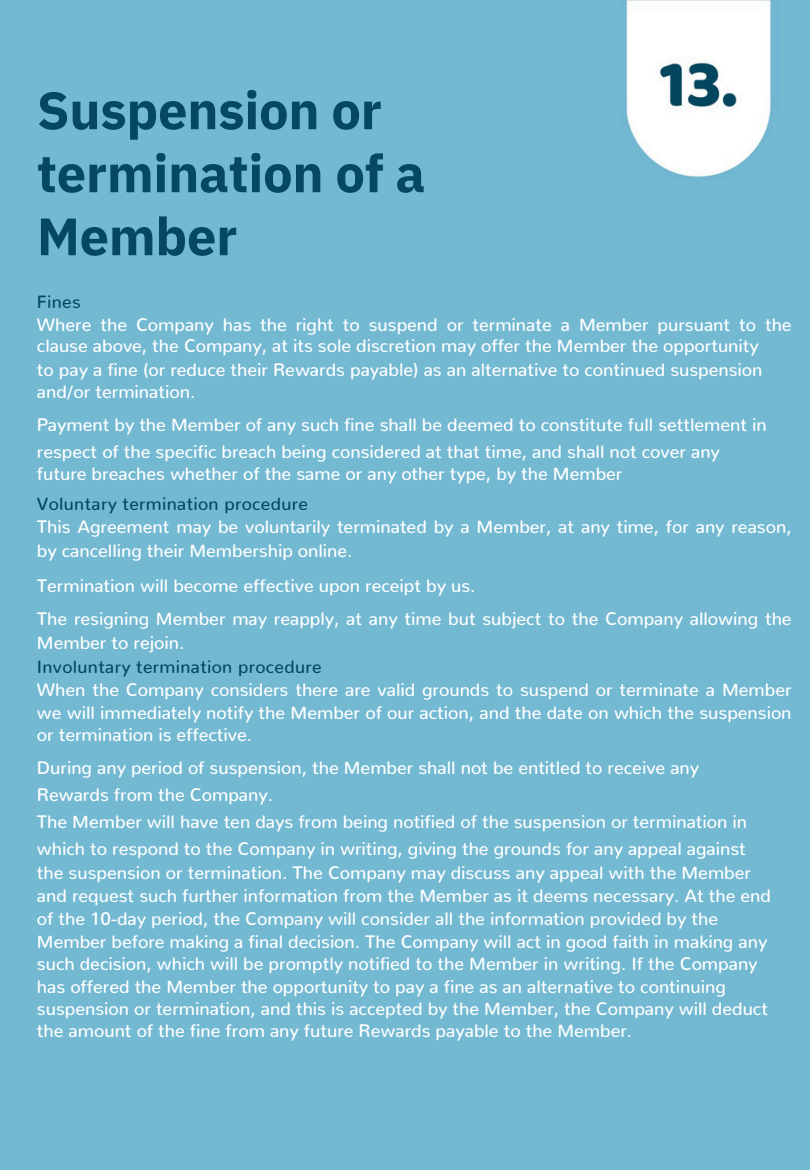
<style>
.page{position:relative;width:810px;height:1170px;background:#73b9d2}
.page>*{position:absolute;margin:0;border:0;box-sizing:border-box;transform-origin:0 0}
.t1{font:700 52.5px/63px "IBM Plex Sans";letter-spacing:-.005em;color:#054862}
.t2{font:500 18px/23.7px "Nunito";color:#fff}
.t3{font:500 17.7px "Nunito";letter-spacing:.02em;color:#054862}
</style>
<div class="page">
<p class="t1" style="left:37px;top:78px;width:390px">Suspension or termination of a<br>Member</p>
<h1 class="t3" style="left:37px;top:291px;width:45px">Fines</h1>
<p class="t2" style="left:37px;top:314px;width:756px;line-height:21.3px">Where the Company has the right to suspend or terminate a Member pursuant to the clause above, the Company, at its sole discretion may offer the Member the opportunity</p>
<p class="t2" style="left:37px;top:358px;width:727px">to pay a fine (or reduce their Rewards payable) as an alternative to continued suspension</p>
<p class="t2" style="left:37px;top:380px;width:160px">and/or termination.</p>
<p class="t2" style="left:37px;top:413px;width:731px">Payment by the Member of any such fine shall be deemed to constitute full settlement in</p>
<p class="t2" style="left:37px;top:440px;width:684px">respect of the specific breach being considered at that time, and shall not cover any</p>
<p class="t2" style="left:37px;top:462px;width:587px">future breaches whether of the same or any other type, by the Member</p>
<p class="t3" style="left:37px;top:492px;width:273px">Voluntary termination procedure</p>
<p class="t2" style="left:37px;top:515px;width:756px">This Agreement may be voluntarily terminated by a Member, at any time, for any reason, by cancelling their Membership online.</p>
<p class="t2" style="left:37px;top:574px;width:440px">Termination will become effective upon receipt by us.</p>
<p class="t2" style="left:37px;top:607px;width:756px">The resigning Member may reapply, at any time but subject to the Company allowing the<br>Member to rejoin.</p>
<p class="t3" style="left:37px;top:655px;width:286px">Involuntary termination procedure</p>
<p class="t2" style="left:37px;top:679px;width:756px;line-height:22.5px;text-align:justify">When the Company considers there are valid grounds to suspend or terminate a Member we will immediately notify the Member of our action, and the date on which the suspension or termination is effective.</p>
<p class="t2" style="left:37px;top:756px;width:664px">During any period of suspension, the Member shall not be entitled to receive any</p>
<p class="t2" style="left:37px;top:783px;width:238px">Rewards from the Company.</p>
<p class="t2" style="left:37px;top:810px;width:712px">The Member will have ten days from being notified of the suspension or termination in</p>
<p class="t2" style="left:37px;top:837px;width:710px">which to respond to the Company in writing, giving the grounds for any appeal against</p>
<p class="t2" style="left:37px;top:860px;width:716px">the suspension or termination. The Company may discuss any appeal with the Member</p>
<p class="t2" style="left:37px;top:884px;width:736px">and request such further information from the Member as it deems necessary. At the end</p>
<p class="t2" style="left:37px;top:907px;width:683px">of the 10-day period, the Company will consider all the information provided by the</p>
<p class="t2" style="left:37px;top:930px;width:732px">Member before making a final decision. The Company will act in good faith in making any</p>
<p class="t2" style="left:37px;top:952px;width:722px">such decision, which will be promptly notified to the Member in writing. If the Company</p>
<p class="t2" style="left:37px;top:975px;width:690px">has offered the Member the opportunity to pay a fine as an alternative to continuing</p>
<p class="t2" style="left:37px;top:997px;width:733px">suspension or termination, and this is accepted by the Member, the Company will deduct</p>
<p class="t2" style="left:37px;top:1019px;width:597px">the amount of the fine from any future Rewards payable to the Member.</p>
</div>
